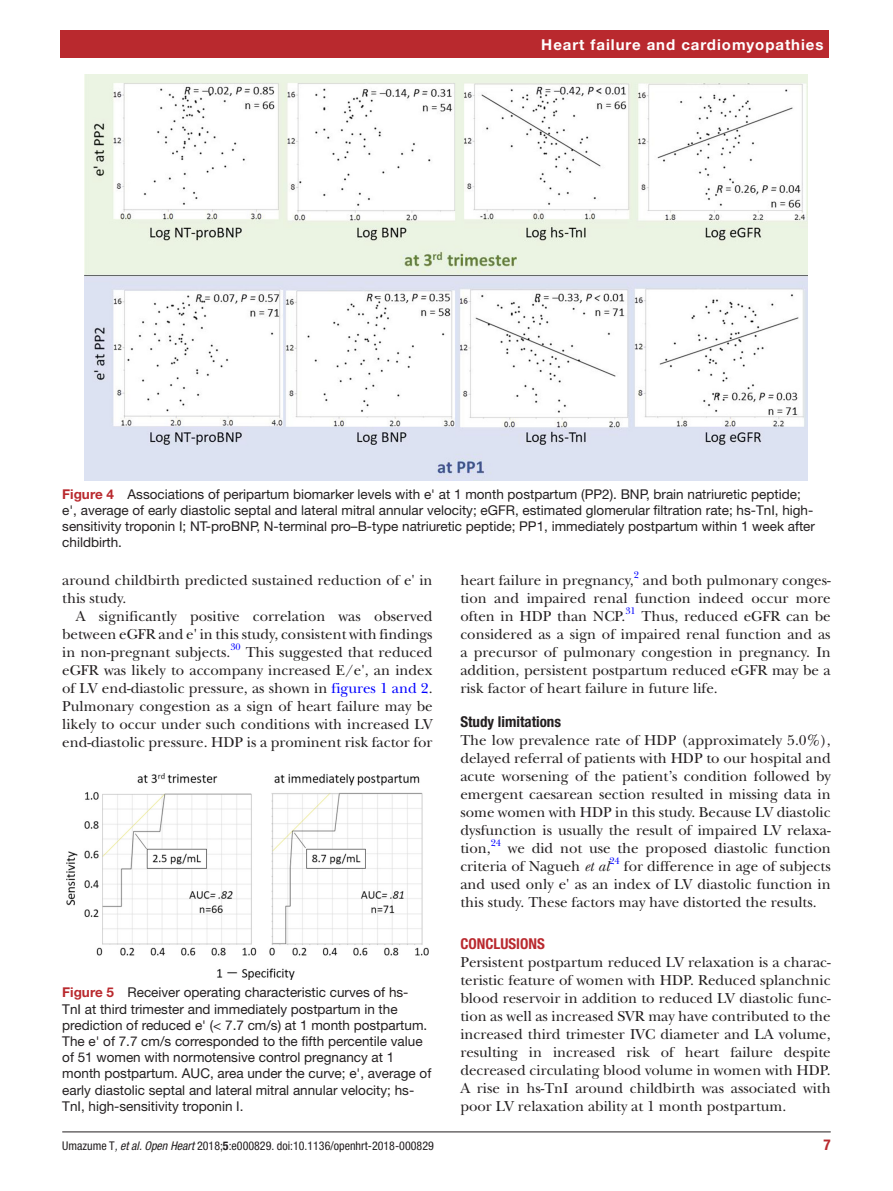
<style>
.page{position:relative;width:893px;height:1191px;background:#fff}
.page>*{position:absolute;margin:0;border:0;box-sizing:border-box;transform-origin:0 0}
.t1{font:15px/18px "New Baskerville";color:#231f20;text-align:justify}
.t2{font:700 15px "Helvetica Neue LT Std";letter-spacing:.065em;color:#fff}
.t3{font:700 condensed 15px "Helvetica Neue LT Std";color:#231f20}
.t4{font:700 condensed 15px "Helvetica Neue LT Std";color:#b9292e}
.t5{font:13.5px/16.2px "Helvetica Neue LT Std";color:#231f20}
.t6{font:condensed 12px "Helvetica Neue LT Std";color:#231f20}
.t7{font:9.9px "New Baskerville";color:#00f}
.s1{font-weight:700;color:#b9292e}
.s2{color:#00f}
.s3{font-style:italic}
.s4{font-weight:700}
</style>
<div class="page">
<hr style="left:62px;top:1131px;width:769px;height:1px;background:#231f20">
<div style="left:61px;top:31px;width:768px;height:27px;background:#b9292e"></div>
<img style="left:85px;top:74px;width:723px;height:407px">
<img style="left:66px;top:773px;width:363px;height:206px">
<p class="t2" style="left:541px;top:35px;width:284px">Heart failure and cardiomyopathies</p>
<p class="t5" style="left:62px;top:485px;width:754px"><span class="s1">Figure 4</span> Associations of peripartum biomarker levels with e' at 1 month postpartum (PP2). BNP, brain natriuretic peptide; e', average of early diastolic septal and lateral mitral annular velocity; eGFR, estimated glomerular filtration rate; hs-TnI, high&shy;sensitivity troponin I; NT-proBNP, N-terminal pro–B-type natriuretic peptide; PP1, immediately postpartum within 1 week after childbirth.</p>
<p class="t1" style="left:62px;top:571px;width:372px">around childbirth predicted sustained reduction of e' in this study.</p>
<p class="t1" style="left:62px;top:607px;width:372px;text-indent:14px">A significantly positive correlation was observed between eGFR and e' in this study, consistent with findings in non-pregnant subjects.</p>
<p class="t7" style="left:230px;top:641px;width:12px">30</p>
<p class="t1" style="left:62px;top:643px;width:372px;text-indent:183px">This suggested that reduced eGFR was likely to accompany increased E/e', an index of LV end-diastolic pressure, as shown in <span class="s2">figures 1 and 2</span>.<br>Pulmonary congestion as a sign of heart failure may be likely to occur under such conditions with increased LV end-diastolic pressure. HDP is a prominent risk factor for</p>
<p class="t5" style="left:62px;top:984px;width:371px"><span class="s1">Figure 5</span> Receiver operating characteristic curves of hs-<br>TnI at third trimester and immediately postpartum in the prediction of reduced e' (&lt; 7.7 cm/s) at 1 month postpartum.<br>The e' of 7.7 cm/s corresponded to the fifth percentile value of 51 women with normotensive control pregnancy at 1 month postpartum. AUC, area under the curve; e', average of early diastolic septal and lateral mitral annular velocity; hs-TnI, high-sensitivity troponin I.</p>
<p class="t1" style="left:460px;top:571px;width:175px">heart failure in pregnancy,</p>
<p class="t7" style="left:634px;top:569px;width:7px">2</p>
<p class="t1" style="left:460px;top:571px;width:372px;text-indent:183px">and both pulmonary conges&shy;tion and impaired renal function indeed occur more often in HDP than NCP.</p>
<p class="t7" style="left:625px;top:605px;width:12px">31</p>
<p class="t1" style="left:460px;top:607px;width:372px;text-indent:181px">Thus, reduced eGFR can be considered as a sign of impaired renal function and as a precursor of pulmonary congestion in pregnancy. In addition, persistent postpartum reduced eGFR may be a risk factor of heart failure in future life.</p>
<p class="t3" style="left:460px;top:712px;width:102px">STUDY LIMITATIONS</p>
<p class="t1" style="left:460px;top:731px;width:372px">The low prevalence rate of HDP (approximately 5.0%), delayed referral of patients with HDP to our hospital and acute worsening of the patient’s condition followed by emergent caesarean section resulted in missing data in some women with HDP in this study. Because LV diastolic dysfunction is usually the result of impaired LV relaxa&shy;tion,<sup>24</sup></p>
<p class="t1" style="left:460px;top:839px;width:372px;text-indent:47px">we did not use the proposed diastolic function criteria of Nagueh <span class="s3">et al</span></p>
<p class="t7" style="left:609px;top:855px;width:12px">24</p>
<p class="t1" style="left:460px;top:857px;width:372px;text-indent:163px">for difference in age of subjects and used only e' as an index of LV diastolic function in this study. These factors may have distorted the results.</p>
<p class="t4" style="left:460px;top:934px;width:86px">CONCLUSIONS</p>
<p class="t1" style="left:460px;top:953px;width:372px">Persistent postpartum reduced LV relaxation is a charac&shy;teristic feature of women with HDP. Reduced splanchnic blood reservoir in addition to reduced LV diastolic func&shy;tion as well as increased SVR may have contributed to the increased third trimester IVC diameter and LA volume, resulting in increased risk of heart failure despite decreased circulating blood volume in women with HDP.<br>A rise in hs-TnI around childbirth was associated with poor LV relaxation ability at 1 month postpartum.</p>
<p class="t6" style="left:62px;top:1139px;width:373px">Umazume T<span class="s3">, et al. Open Heart</span> 2018;<span class="s4">5</span>:e000829. doi:10.1136/openhrt-2018-000829</p>
<p class="t4" style="left:823px;top:1135px;width:9px">7</p>
</div>
